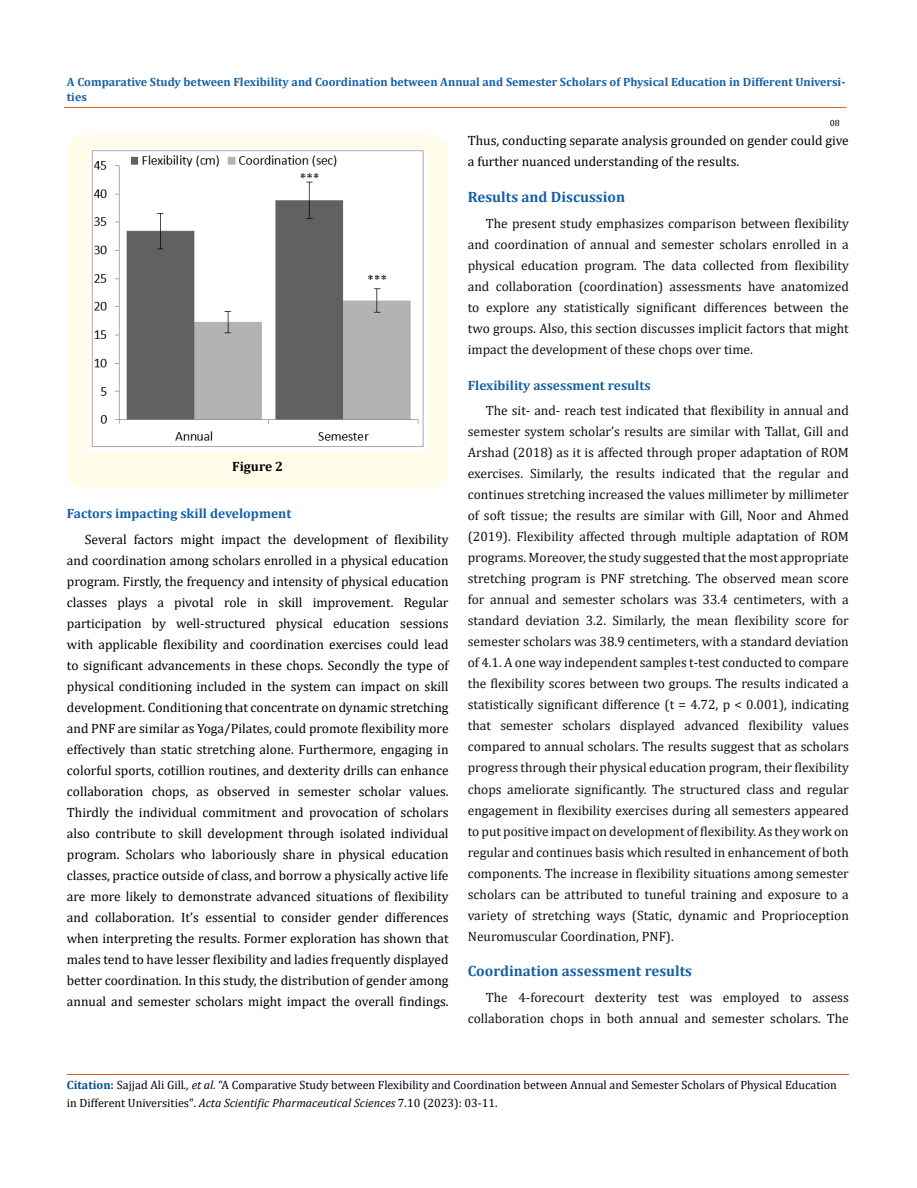
<style>
.page{position:relative;width:917px;height:1188px;background:#fff}
.page>*{position:absolute;margin:0;border:0;box-sizing:border-box;transform-origin:0 0}
.t1{font:700 15px "Cambria";color:#1560a6}
.t2{font:13.5px/21px "Cambria";color:#0e101a;text-align:justify}
.t3{font:13.5px/21px "Cambria";color:#000;text-align:justify}
.t4{font:700 13.5px "Cambria";color:#1560a6}
.t5{font:700 13.5px "Cambria";color:#000}
.t6{font:12px/18px "Cambria";color:#000}
.t7{font:700 12px/15px "Cambria";color:#1560a6}
.t8{font:9px "Cambria";color:#000}
.s1{font-weight:700;color:#035089}
.s2{font-style:italic}
</style>
<div class="page">
<div style="left:67px;top:135px;width:381px;height:353px;background:#fffde9;border-radius:18px"></div>
<img style="left:89px;top:149px;width:337px;height:303px">
<hr style="left:64px;top:108px;width:781px;height:1px;background:#e05d1a">
<hr style="left:67px;top:1074px;width:781px;height:1px;background:#e05d1a">
<p class="t7" style="left:67px;top:74px;width:780px">A Comparative Study between Flexibility and Coordination between Annual and Semester Scholars of Physical Education in Different Universi&shy;ties</p>
<p class="t5" style="left:232px;top:457px;width:52px">Figure 2</p>
<p class="t4" style="left:67px;top:504px;width:226px">Factors impacting skill development</p>
<p class="t3" style="left:67px;top:528px;width:383px;text-indent:18px">Several factors might impact the development of flexibility and coordination among scholars enrolled in a physical education program. Firstly, the frequency and intensity of physical education classes plays a pivotal role in skill improvement. Regular participation by well-structured physical education sessions with applicable flexibility and coordination exercises could lead to significant advancements in these chops. Secondly the type of physical conditioning included in the system can impact on skill development. Conditioning that concentrate on dynamic stretching and PNF are similar as Yoga/Pilates, could promote flexibility more effectively than static stretching alone. Furthermore, engaging in colorful sports, cotillion routines, and dexterity drills can enhance collaboration chops, as observed in semester scholar values.<br>Thirdly the individual commitment and provocation of scholars also contribute to skill development through isolated individual program. Scholars who laboriously share in physical education classes, practice outside of class, and borrow a physically active life are more likely to demonstrate advanced situations of flexibility and collaboration. It’s essential to consider gender differences when interpreting the results. Former exploration has shown that males tend to have lesser flexibility and ladies frequently displayed better coordination. In this study, the distribution of gender among annual and semester scholars might impact the overall findings.</p>
<p class="t8" style="left:829px;top:118px;width:11px">08</p>
<p class="t3" style="left:468px;top:130px;width:382px">Thus, conducting separate analysis grounded on gender could give a further nuanced understanding of the results.</p>
<p class="t1" style="left:468px;top:187px;width:159px">Results and Discussion</p>
<p class="t2" style="left:468px;top:213px;width:382px;text-indent:18px">The present study emphasizes comparison between flexibility and coordination of annual and semester scholars enrolled in a physical education program. The data collected from flexibility and collaboration (coordination) assessments have anatomized to explore any statistically significant differences between the two groups. Also, this section discusses implicit factors that might impact the development of these chops over time.</p>
<p class="t4" style="left:468px;top:376px;width:184px">Flexibility assessment results</p>
<p class="t2" style="left:468px;top:400px;width:382px;text-indent:18px">The sit- and- reach test indicated that flexibility in annual and semester system scholar’s results are similar with Tallat, Gill and Arshad (2018) as it is affected through proper adaptation of ROM exercises. Similarly, the results indicated that the regular and continues stretching increased the values millimeter by millimeter of soft tissue; the results are similar with Gill, Noor and Ahmed (2019). Flexibility affected through multiple adaptation of ROM programs. Moreover, the study suggested that the most appropriate stretching program is PNF stretching. The observed mean score for annual and semester scholars was 33.4 centimeters, with a standard deviation 3.2. Similarly, the mean flexibility score for semester scholars was 38.9 centimeters, with a standard deviation of 4.1. A one way independent samples t-test conducted to compare the flexibility scores between two groups. The results indicated a statistically significant difference (t = 4.72, p &lt; 0.001), indicating that semester scholars displayed advanced flexibility values compared to annual scholars. The results suggest that as scholars progress through their physical education program, their flexibility chops ameliorate significantly. The structured class and regular engagement in flexibility exercises during all semesters appeared to put positive impact on development of flexibility. As they work on regular and continues basis which resulted in enhancement of both components. The increase in flexibility situations among semester scholars can be attributed to tuneful training and exposure to a variety of stretching ways (Static, dynamic and Proprioception Neuromuscular Coordination, PNF).</p>
<p class="t1" style="left:468px;top:961px;width:226px">Coordination assessment results</p>
<p class="t2" style="left:468px;top:987px;width:382px;text-align:right">The 4-forecourt dexterity test was employed to assess collaboration chops in both annual and semester scholars. The</p>
<p class="t6" style="left:67px;top:1076px;width:771px"><span class="s1">Citation:</span> Sajjad Ali Gill<span class="s2">., et al.</span> “A Comparative Study between Flexibility and Coordination between Annual and Semester Scholars of Physical Education in Different Universities". <span class="s2">Acta Scientific Pharmaceutical Sciences</span> 7.10 (2023): 03-11.</p>
</div>
